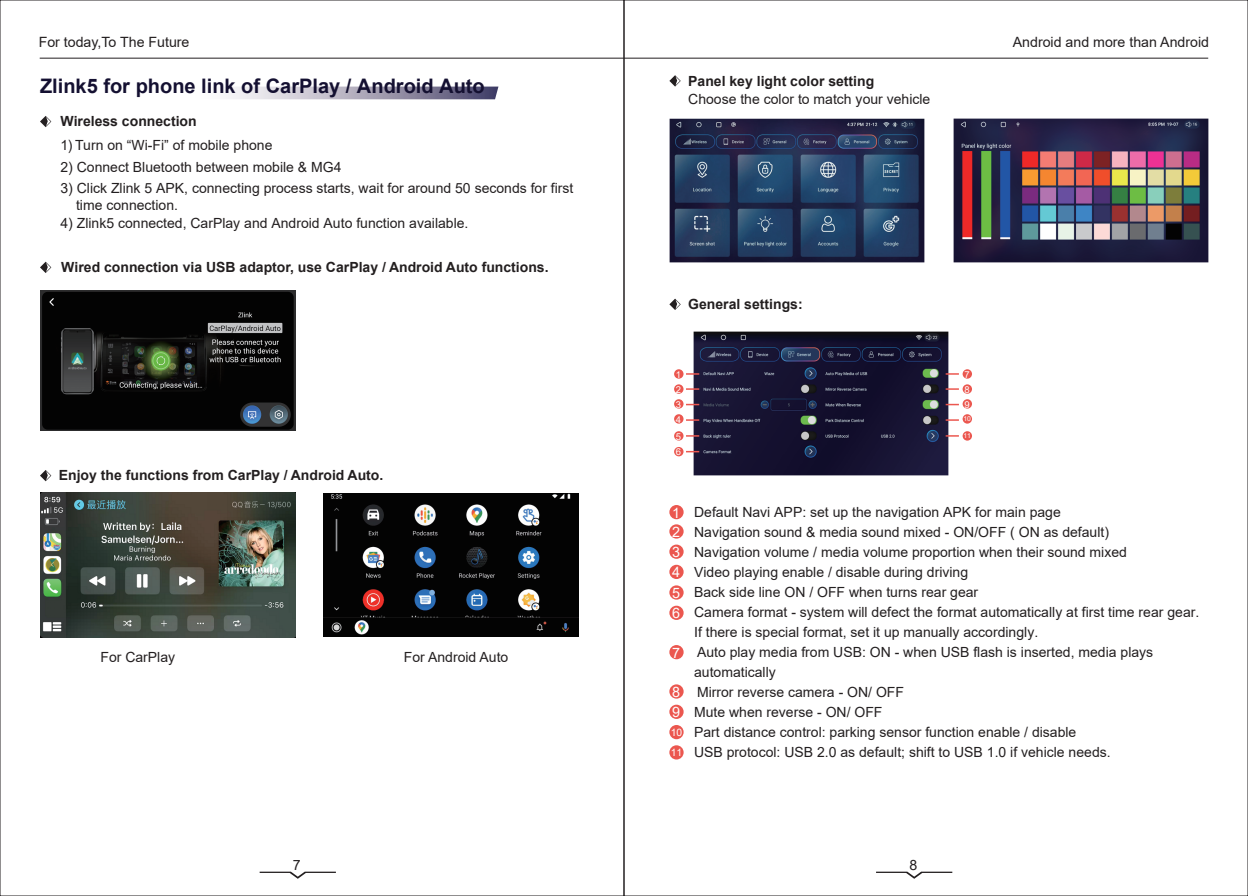
<style>
.page{position:relative;width:1248px;height:896px;background:#fff}
.page>*{position:absolute;margin:0;border:0;box-sizing:border-box;transform-origin:0 0}
.t1{font:700 20px "Arial";color:#141031}
.t2{font:14.4px/20.2px "Arial";color:#fff;text-align:justify}
.t3{font:14.2px "Arial";color:#231f20}
.t4{font:14px/20px "Arial";color:#231f20}
.t5{font:700 14px "Arial";color:#231f20}
.t6{font:10.2px/20.2px "Arial";color:#fff}
.t7{font:9.4px/15px "Arial";color:#fff;text-align:justify}
.t8{font:6.8px "Arial";color:#fff}
</style>
<div class="page">
<svg style="left:228px;top:87px;width:270px;height:12px;background:#a7a3b6"></svg>
<img style="left:40px;top:291px;width:256px;height:139px">
<img style="left:40px;top:493px;width:256px;height:144px">
<img style="left:323px;top:493px;width:255px;height:143px">
<svg style="left:40px;top:116px;width:11px;height:11px"></svg>
<svg style="left:40px;top:262px;width:11px;height:11px"></svg>
<svg style="left:40px;top:470px;width:11px;height:11px"></svg>
<svg style="left:669px;top:75px;width:11px;height:12px"></svg>
<svg style="left:669px;top:299px;width:11px;height:11px"></svg>
<div style="left:674px;top:369px;width:9px;height:10px;background:#eb574f;border-radius:50%"></div>
<div style="left:674px;top:384px;width:9px;height:10px;background:#eb574f;border-radius:50%"></div>
<div style="left:674px;top:399px;width:9px;height:10px;background:#eb574f;border-radius:50%"></div>
<div style="left:674px;top:414px;width:9px;height:10px;background:#eb574f;border-radius:50%"></div>
<div style="left:674px;top:431px;width:9px;height:10px;background:#eb574f;border-radius:50%"></div>
<div style="left:674px;top:447px;width:9px;height:9px;background:#eb574f;border-radius:50%"></div>
<div style="left:669px;top:505px;width:14px;height:14px;background:#eb574f;border-radius:50%"></div>
<div style="left:669px;top:524px;width:14px;height:14px;background:#eb574f;border-radius:50%"></div>
<div style="left:669px;top:544px;width:14px;height:15px;background:#eb574f;border-radius:50%"></div>
<div style="left:669px;top:565px;width:14px;height:14px;background:#eb574f;border-radius:50%"></div>
<div style="left:669px;top:585px;width:14px;height:14px;background:#eb574f;border-radius:50%"></div>
<div style="left:669px;top:606px;width:14px;height:14px;background:#eb574f;border-radius:50%"></div>
<div style="left:669px;top:645px;width:14px;height:14px;background:#eb574f;border-radius:50%"></div>
<div style="left:669px;top:684px;width:14px;height:14px;background:#eb574f;border-radius:50%"></div>
<div style="left:669px;top:704px;width:14px;height:15px;background:#eb574f;border-radius:50%"></div>
<div style="left:669px;top:725px;width:14px;height:14px;background:#eb574f;border-radius:50%"></div>
<div style="left:669px;top:745px;width:14px;height:14px;background:#eb574f;border-radius:50%"></div>
<div style="left:962px;top:369px;width:9px;height:10px;background:#eb574f;border-radius:50%"></div>
<div style="left:962px;top:384px;width:9px;height:10px;background:#eb574f;border-radius:50%"></div>
<div style="left:962px;top:399px;width:9px;height:10px;background:#eb574f;border-radius:50%"></div>
<div style="left:962px;top:414px;width:9px;height:10px;background:#eb574f;border-radius:50%"></div>
<div style="left:962px;top:431px;width:9px;height:10px;background:#eb574f;border-radius:50%"></div>
<svg style="left:259px;top:871px;width:77px;height:8px"></svg>
<svg style="left:876px;top:871px;width:76px;height:8px"></svg>
<hr style="left:40px;top:58px;width:1168px;height:1px;background:#231f20">
<img style="left:669px;top:118px;width:255px;height:144px">
<img style="left:953px;top:118px;width:255px;height:144px">
<img style="left:693px;top:332px;width:255px;height:143px">
<svg style="left:686px;top:373px;width:13px;height:2px"></svg>
<svg style="left:945px;top:373px;width:13px;height:2px"></svg>
<svg style="left:945px;top:388px;width:13px;height:2px"></svg>
<svg style="left:945px;top:404px;width:13px;height:1px"></svg>
<svg style="left:945px;top:419px;width:13px;height:2px"></svg>
<svg style="left:945px;top:435px;width:13px;height:2px"></svg>
<svg style="left:686px;top:388px;width:13px;height:2px"></svg>
<svg style="left:686px;top:404px;width:13px;height:1px"></svg>
<svg style="left:686px;top:419px;width:13px;height:2px"></svg>
<svg style="left:686px;top:435px;width:13px;height:2px"></svg>
<svg style="left:686px;top:451px;width:13px;height:1px"></svg>
<p class="t3" style="left:39px;top:32px;width:152px">For today,To The Future</p>
<p class="t3" style="left:1012px;top:32px;width:198px">Android and more than Android</p>
<h1 class="t1" style="left:40px;top:72px;width:446px">Zlink5 for phone link of CarPlay / Android Auto</h1>
<p class="t5" style="left:60px;top:111px;width:138px">Wireless connection</p>
<p class="t4" style="left:60px;top:135px;width:213px">1) Turn on “Wi-Fi” of mobile phone</p>
<p class="t4" style="left:60px;top:157px;width:282px">2) Connect Bluetooth between mobile &amp; MG4</p>
<p class="t4" style="left:76px;top:179px;width:499px;line-height:16.8px;text-indent:-16px">3) Click Zlink 5 APK, connecting process starts, wait for around 50 seconds for first time connection.</p>
<p class="t4" style="left:60px;top:213px;width:409px">4) Zlink5 connected, CarPlay and Android Auto function available.</p>
<p class="t5" style="left:61px;top:257px;width:488px">Wired connection via USB adaptor, use CarPlay / Android Auto functions.</p>
<p class="t5" style="left:59px;top:465px;width:326px">Enjoy the functions from CarPlay / Android Auto.</p>
<p class="t4" style="left:100px;top:647px;width:76px">For CarPlay</p>
<p class="t4" style="left:404px;top:647px;width:106px">For Android Auto</p>
<p class="t5" style="left:688px;top:71px;width:187px">Panel key light color setting</p>
<p class="t4" style="left:688px;top:89px;width:243px">Choose the color to match your vehicle</p>
<p class="t5" style="left:688px;top:294px;width:116px">General settings:</p>
<p class="t7" style="left:676px;top:367px;width:7px">1<br>2<br>3<br>4</p>
<p class="t7" style="left:676px;top:428px;width:7px;line-height:15.8px">5<br>6</p>
<p class="t7" style="left:964px;top:367px;width:7px">7<br>8<br>9</p>
<p class="t8" style="left:963px;top:414px;width:9px">10</p>
<p class="t8" style="left:963px;top:431px;width:9px">11</p>
<p class="t2" style="left:672px;top:502px;width:9px">1<br>2<br>3<br>4<br>5<br>6</p>
<p class="t2" style="left:672px;top:642px;width:9px">7</p>
<p class="t2" style="left:672px;top:681px;width:9px">8<br>9</p>
<p class="t6" style="left:670px;top:722px;width:13px">10<br>11</p>
<p class="t4" style="left:694px;top:502px;width:506px">Default Navi APP: set up the navigation APK for main page<br>Navigation sound &amp; media sound mixed - ON/OFF ( ON as default)<br>Navigation volume / media volume proportion when their sound mixed<br>Video playing enable / disable during driving<br>Back side line ON / OFF when turns rear gear<br>Camera format - system will defect the format automatically at first time rear gear.<br>If there is special format, set it up manually accordingly.<br>Auto play media from USB: ON - when USB flash is inserted, media plays automatically<br>Mirror reverse camera - ON/ OFF<br>Mute when reverse - ON/ OFF<br>Part distance control: parking sensor function enable / disable<br>USB protocol: USB 2.0 as default; shift to USB 1.0 if vehicle needs.</p>
<p class="t3" style="left:293px;top:855px;width:9px">7</p>
<p class="t3" style="left:909px;top:855px;width:9px">8</p>
</div>
